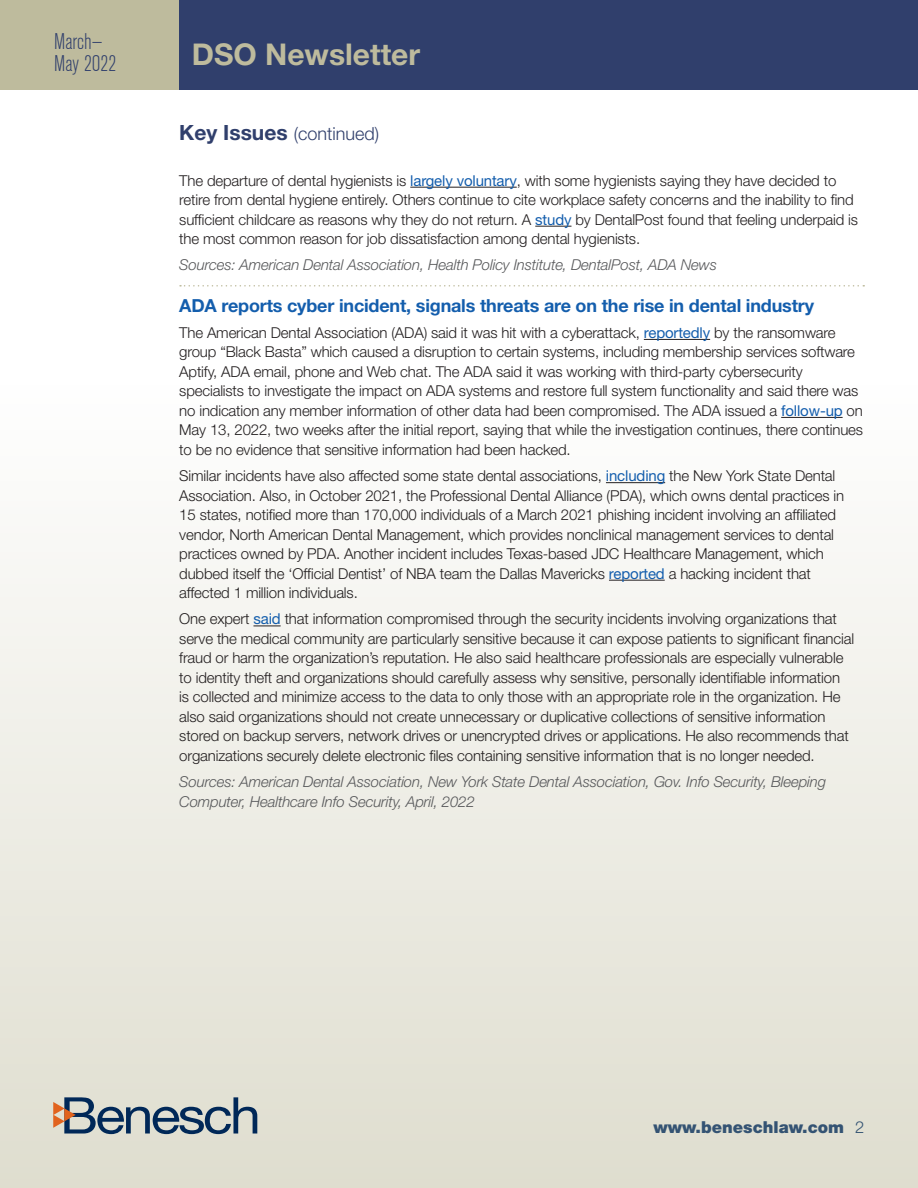
<style>
.page{position:relative;width:918px;height:1188px;background:#fff}
.page>*{position:absolute;margin:0;border:0;box-sizing:border-box;transform-origin:0 0}
.t1{font:700 30px "Helvetica Neue";color:#bebb9d}
.t2{font:300 condensed 22.5px/22.5px "Akzidenz Grotesk BE";letter-spacing:.005em;color:#303f6c}
.BoldSubhead_RuleAbov{font:700 18px "Helvetica Neue";letter-spacing:-.01em;color:#145ead}
.Numbered_Heads{font:300 18px "Helvetica Neue";color:#303f6c}
.t3{font:900 16.5px "Helvetica Neue";color:#345373}
.Text{font:300 15px/19.5px "Helvetica Neue";letter-spacing:-.01em;color:#231f20}
.Source_Italic{font:italic 300 15px/19.5px "Helvetica Neue";letter-spacing:-.01em;color:#57585a}
.s1{font-weight:700;font-size:21px}
.s2{font-weight:400;color:#145ead}
.s3{font-weight:300}
</style>
<div class="page">
<div style="left:0;top:381px;width:918px;height:807px;background:linear-gradient(to bottom,#fefefe,#dfddcf)"></div>
<div style="left:0;top:0;width:186px;height:90px;background:#bebb9d"></div>
<hr style="left:410px;top:187px;width:107px;height:1px;background:#231f20">
<hr style="left:535px;top:226px;width:36px;height:1px;background:#231f20">
<svg style="left:180px;top:285px;width:684px;height:2px"></svg>
<hr style="left:644px;top:339px;width:66px;height:1px;background:#231f20">
<hr style="left:781px;top:417px;width:62px;height:1px;background:#231f20">
<hr style="left:606px;top:482px;width:59px;height:1px;background:#231f20">
<hr style="left:609px;top:580px;width:56px;height:1px;background:#231f20">
<svg style="left:253px;top:626px;width:28px;height:1px"></svg>
<div style="left:179px;top:0;width:739px;height:90px;background:#303f6c"></div>
<svg style="left:53px;top:1097px;width:204px;height:37px;background:#97a0a5"></svg>
<p class="t2" style="left:54px;top:30px;width:64px">March—<br>May 2022</p>
<p class="t1" style="left:192px;top:35px;width:230px">DSO Newsletter</p>
<p class="Numbered_Heads" style="left:179px;top:123px;width:201px"><span class="s1">Key Issues</span> (continued)</p>
<p class="Text" style="left:179px;top:170px;width:680px">The departure of dental hygienists is <span class="s2">largely voluntary</span>, with some hygienists saying they have decided to retire from dental hygiene entirely. Others continue to cite workplace safety concerns and the inability to find sufficient childcare as reasons why they do not return. A <span class="s2">study</span> by DentalPost found that feeling underpaid is the most common reason for job dissatisfaction among dental hygienists.</p>
<p class="Source_Italic" style="left:179px;top:255px;width:539px">Sources: American Dental Association, Health Policy Institute, DentalPost, ADA News</p>
<p class="BoldSubhead_RuleAbov" style="left:179px;top:294px;width:636px">ADA reports cyber incident, signals threats are on the rise in dental industry</p>
<p class="Text" style="left:179px;top:323px;width:685px">The American Dental Association (ADA) said it was hit with a cyberattack, <span class="s2">reportedly</span> by the ransomware group “Black Basta” which caused a disruption to certain systems, including membership services software Aptify, ADA email, phone and Web chat. The ADA said it was working with third-party cybersecurity specialists to investigate the impact on ADA systems and restore full system functionality and said there was no indication any member information of other data had been compromised. The ADA issued a <span class="s2">follow-up</span> on May 13, 2022, two weeks after the initial report, saying that while the investigation continues, there continues to be no evidence that sensitive information had been hacked.</p>
<p class="Text" style="left:179px;top:466px;width:667px">Similar incidents have also affected some state dental associations, <span class="s2">including</span> the New York State Dental Association. Also, in October 2021, the Professional Dental Alliance (PDA), which owns dental practices in 15 states, notified more than 170,000 individuals of a March 2021 phishing incident involving an affiliated vendor, North American Dental Management, which provides nonclinical management services to dental practices owned by PDA. Another incident includes Texas-based JDC Healthcare Management, which dubbed itself the ‘Official Dentist’ of NBA team the Dallas Mavericks <span class="s2">reported</span> a hacking incident that affected 1 million individuals.</p>
<p class="Text" style="left:179px;top:609px;width:676px">One expert <span class="s2">said</span> that information compromised through the security incidents involving organizations that serve the medical community are particularly sensitive because it can expose patients to significant financial fraud or harm the organization’s reputation. He also said healthcare professionals are especially vulnerable to identity theft and organizations should carefully assess why sensitive, personally identifiable information<br>is collected and minimize access to the data to only those with an appropriate role in the organization. He also said organizations should not create unnecessary or duplicative collections of sensitive information stored on backup servers, network drives or unencrypted drives or applications. He also recommends that organizations securely delete electronic files containing sensitive information that is no longer needed.</p>
<p class="Source_Italic" style="left:179px;top:772px;width:648px">Sources: American Dental Association, New York State Dental Association, Gov. Info Security, Bleeping<br>Computer, Healthcare Info Security, April, 2022</p>
<p class="t3" style="left:653px;top:1117px;width:212px">www.beneschlaw.com <span class="s3">2</span></p>
</div>
